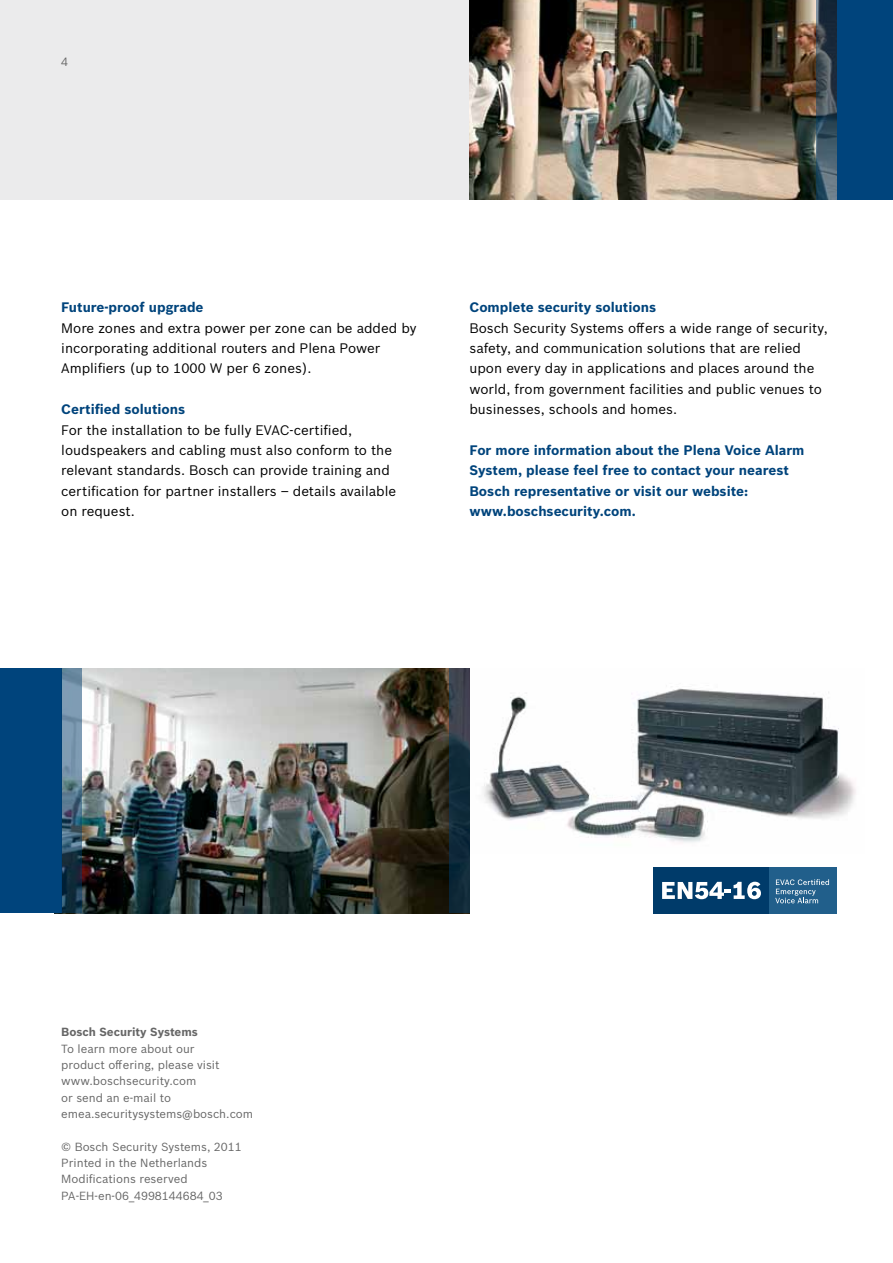
<style>
.page{position:relative;width:893px;height:1263px;background:#fff}
.page>*{position:absolute;margin:0;border:0;box-sizing:border-box;transform-origin:0 0}
.t1{font:13.5px/20.4px "Bosch Sans";color:#000}
.t2{font:700 13.5px/20.4px "Bosch Sans";color:#00447c}
.t3{font:11.55px/16.4px "Bosch Sans";color:#666}
.t4{font:700 11.55px "Bosch Sans";color:#666}
</style>
<div class="page">
<img style="left:469px;top:668px;width:387px;height:186px">
<div style="left:0;top:0;width:893px;height:199px;background:#ebebec"></div>
<div style="left:837px;top:0;width:56px;height:199px;background:#00447c"></div>
<img style="left:469px;top:0;width:347px;height:199px">
<svg style="left:816px;top:0;width:21px;height:199px;background:#3b4d5a"></svg>
<img style="left:82px;top:668px;width:367px;height:245px">
<div style="left:0;top:668px;width:61px;height:245px;background:#00447c"></div>
<svg style="left:61px;top:668px;width:21px;height:245px;background:#4d6c83"></svg>
<svg style="left:449px;top:668px;width:20px;height:245px;background:#1d3140"></svg>
<div style="left:768px;top:868px;width:69px;height:46px;background:#215f8b"></div>
<div style="left:653px;top:868px;width:115px;height:46px;background:#003b6a"></div>
<svg style="left:662px;top:882px;width:99px;height:17px"></svg>
<svg style="left:775px;top:879px;width:54px;height:24px"></svg>
<p class="t3" style="left:61px;top:53px;width:8px">4</p>
<p class="t2" style="left:61px;top:296px;width:144px">Future-proof upgrade</p>
<p class="t1" style="left:61px;top:316px;width:357px">More zones and extra power per zone can be added by incorporating additional routers and Plena Power<br>Amplifiers (up to 1000 W per 6 zones).</p>
<p class="t2" style="left:61px;top:398px;width:126px">Certified solutions</p>
<p class="t1" style="left:61px;top:419px;width:336px">For the installation to be fully EVAC-certified, loudspeakers and cabling must also conform to the relevant standards. Bosch can provide training and certification for partner installers – details available on request.</p>
<p class="t2" style="left:469px;top:296px;width:188px">Complete security solutions</p>
<p class="t1" style="left:469px;top:316px;width:360px">Bosch Security Systems offers a wide range of security, safety, and communication solutions that are relied upon every day in applications and places around the world, from government facilities and public venues to businesses, schools and homes.</p>
<p class="t2" style="left:469px;top:439px;width:337px">For more information about the Plena Voice Alarm System, please feel free to contact your nearest Bosch representative or visit our website: www.boschsecurity.com.</p>
<p class="t4" style="left:61px;top:1023px;width:138px">Bosch Security Systems</p>
<p class="t3" style="left:61px;top:1039px;width:194px">To learn more about our<br>product offering, please visit www.boschsecurity.com<br>or send an e-mail to emea.securitysystems@bosch.com</p>
<p class="t3" style="left:61px;top:1137px;width:182px">© Bosch Security Systems, 2011<br>Printed in the Netherlands<br>Modifications reserved<br>PA-EH-en-06_4998144684_03</p>
</div>
